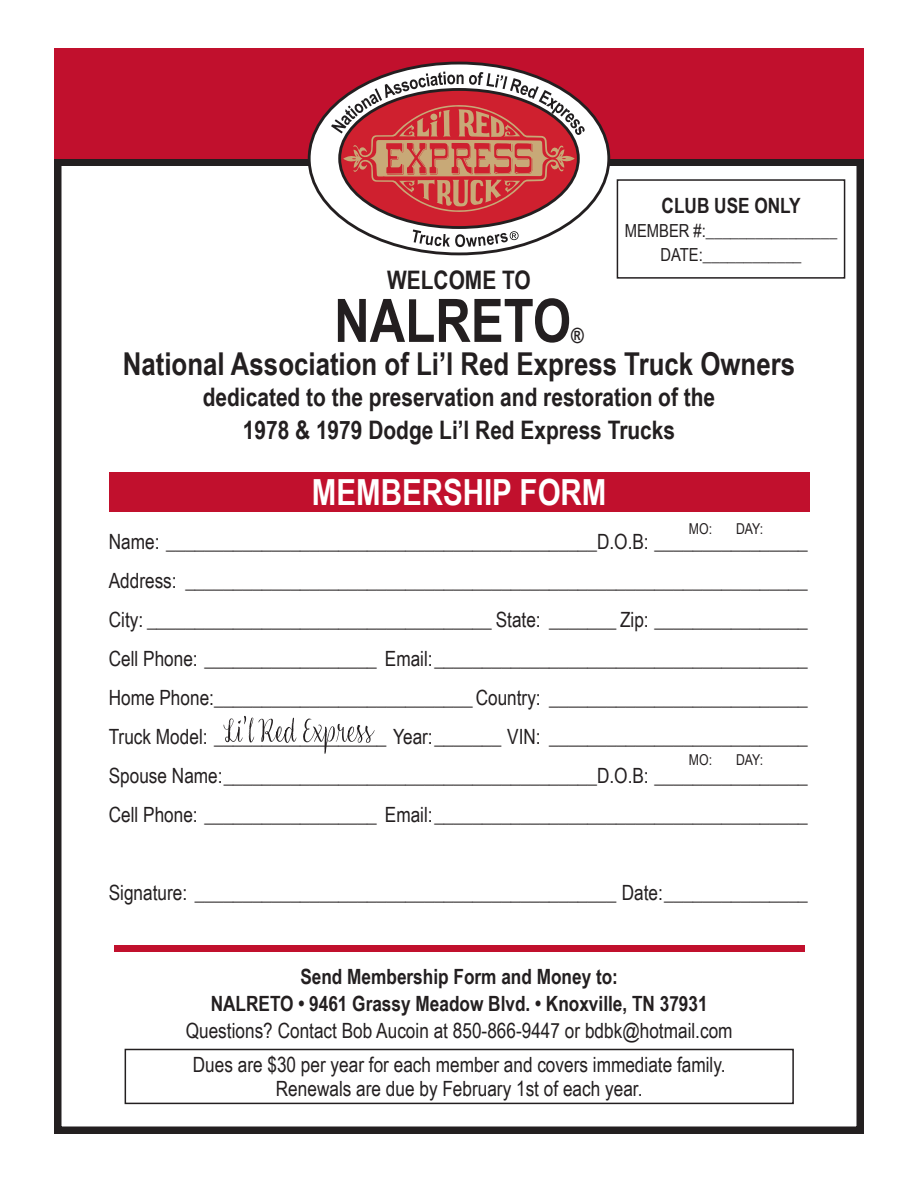
<style>
.page{position:relative;width:918px;height:1188px;background:#fff}
.page>*{position:absolute;margin:0;border:0;box-sizing:border-box;transform-origin:0 0}
.t1{font:700 60px "Arial Narrow";color:#231f20}
.t2{font:700 36px "Arial Narrow";color:#fff}
.t3{font:700 31.5px "Arial Narrow";color:#231f20}
.t4{font:700 25.5px/33px "Arial Narrow";color:#231f20;text-align:center}
.t5{font:21px/39px "Arial Narrow";color:#231f20;text-align:justify}
.t6{font:700 21px/27px "Arial Narrow";color:#231f20;text-align:center}
.t7{font:18px/24px "Arial Narrow";color:#231f20;text-align:center}
.t8{font:15px "Arial Narrow";color:#231f20}
</style>
<div class="page">
<div style="left:54px;top:158px;width:810px;height:976px;border:8px solid #231f20"></div>
<div style="left:54px;top:48px;width:810px;height:110px;background:#c1102d"></div>
<svg style="left:309px;top:63px;width:300px;height:191px"></svg>
<svg style="left:340px;top:89px;width:238px;height:139px;background:#b11f2c"></svg>
<svg style="left:331px;top:72px;width:254px;height:140px"></svg>
<svg style="left:413px;top:229px;width:106px;height:18px"></svg>
<div style="left:109px;top:472px;width:701px;height:40px;background:#c1102d"></div>
<div style="left:114px;top:945px;width:690px;height:6px;background:#c1102d"></div>
<div style="left:125px;top:1049px;width:669px;height:55px;border:2px solid #231f20"></div>
<svg style="left:224px;top:716px;width:150px;height:38px"></svg>
<div style="left:617px;top:179px;width:228px;height:100px;border:2px solid #231f20"></div>
<p class="t6" style="left:662px;top:191px;width:141px">CLUB USE ONLY</p>
<p class="t7" style="left:625px;top:218px;width:214px">MEMBER #:________________<br>DATE:____________</p>
<p class="t4" style="left:387px;top:263px;width:145px">WELCOME TO</p>
<h1 class="t1" style="left:334px;top:275px;width:238px">NALRETO</h1>
<p class="t6" style="left:571px;top:321px;width:14px">®</p>
<h3 class="t3" style="left:123px;top:340px;width:674px">National Association of Li’l Red Express Truck Owners</h3>
<p class="t4" style="left:203px;top:380px;width:514px">dedicated to the preservation and restoration of the<br>1978 &amp; 1979 Dodge Li’l Red Express Trucks</p>
<h2 class="t2" style="left:312px;top:465px;width:296px">MEMBERSHIP FORM</h2>
<p class="t5" style="left:109px;top:522px;width:701px">Name: _____________________________________________D.O.B: ________________ Address: _________________________________________________________________ City: ____________________________________ State: _______ Zip: ________________ Cell Phone: __________________ Email:_______________________________________ Home Phone:___________________________Country: ___________________________ Truck Model: __________________ Year:_______ VIN: ___________________________ Spouse Name:_______________________________________D.O.B: ________________ Cell Phone: __________________ Email:_______________________________________</p>
<p class="t8" style="left:689px;top:518px;width:25px">MO:</p>
<p class="t8" style="left:736px;top:518px;width:29px">DAY:</p>
<p class="t8" style="left:689px;top:748px;width:25px">MO:</p>
<p class="t8" style="left:736px;top:748px;width:29px">DAY:</p>
<p class="t5" style="left:109px;top:873px;width:701px">Signature: ____________________________________________ Date:_______________</p>
<p class="t6" style="left:211px;top:962px;width:498px">Send Membership Form and Money to:<br>NALRETO • 9461 Grassy Meadow Blvd. • Knoxville, TN 37931</p>
<p class="t5" style="left:186px;top:1010px;width:548px">Questions? Contact Bob Aucoin at 850-866-9447 or bdbk@hotmail.com</p>
<p class="t5" style="left:193px;top:1052px;width:534px;line-height:24px;text-align:center">Dues are $30 per year for each member and covers immediate family.<br>Renewals are due by February 1st of each year.</p>
</div>
